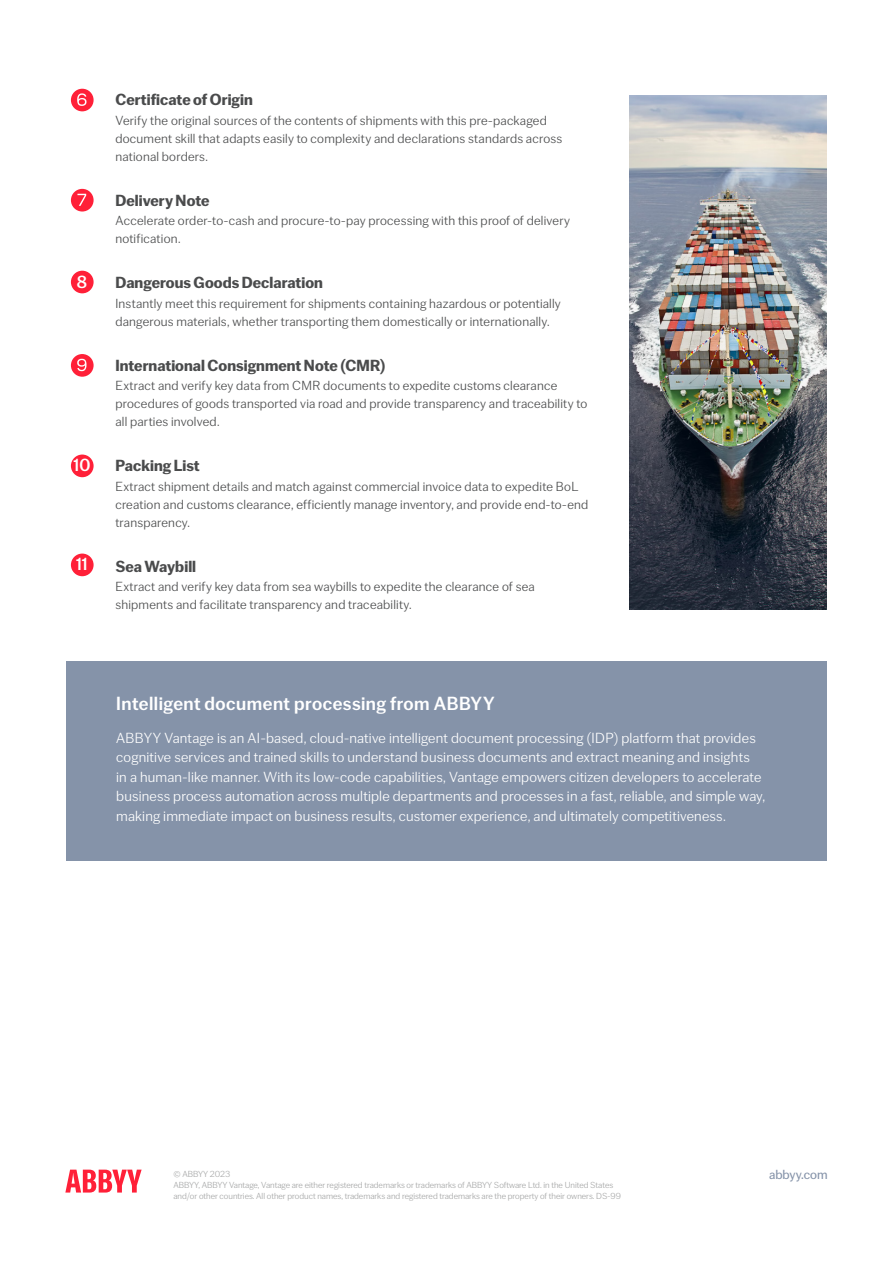
<style>
.page{position:relative;width:893px;height:1263px;background:#fff}
.page>*{position:absolute;margin:0;border:0;box-sizing:border-box;transform-origin:0 0}
.Text_11_15{font:500 19.5px "Co Fo Gothic";letter-spacing:.025em;color:#fff}
.WP_Title{font:500 18px "Co Fo Gothic";color:#fff}
.Text_11_15-2{font:700 16.5px "Co Fo Gothic";letter-spacing:.005em;color:#4a4b4c}
.Text_11_15-3{font:300 15px/19.5px "Co Fo Gothic";letter-spacing:.015em;color:#fff}
.Text_11_15-4{font:300 13.5px/18px "Co Fo Gothic";letter-spacing:.015em;color:#4a4b4c}
.text_2{font:13.5px "Co Fo Gothic";color:#8593a9}
.text_3{font:300 9px/10.8px "Co Fo Gothic";color:#a4a5a5}
</style>
<div class="page">
<img style="left:629px;top:95px;width:198px;height:514px">
<div style="left:71px;top:89px;width:23px;height:22px;background:#ff2038;border-radius:50%"></div>
<svg style="left:77px;top:93px;width:10px;height:13px"></svg>
<div style="left:71px;top:354px;width:23px;height:23px;background:#ff2038;border-radius:50%"></div>
<svg style="left:77px;top:359px;width:10px;height:12px"></svg>
<div style="left:71px;top:271px;width:23px;height:22px;background:#ff2038;border-radius:50%"></div>
<div style="left:71px;top:455px;width:23px;height:22px;background:#ff2038;border-radius:50%"></div>
<div style="left:71px;top:554px;width:23px;height:22px;background:#ff2038;border-radius:50%"></div>
<div style="left:71px;top:189px;width:23px;height:23px;background:#ff2038;border-radius:50%"></div>
<svg style="left:77px;top:194px;width:9px;height:12px"></svg>
<svg style="left:65px;top:1169px;width:77px;height:23px"></svg>
<div style="left:66px;top:661px;width:760px;height:199px;background:#8593a9"></div>
<p class="WP_Title" style="left:77px;top:271px;width:12px">8</p>
<p class="WP_Title" style="left:74px;top:454px;width:18px">10</p>
<p class="WP_Title" style="left:76px;top:553px;width:13px">11</p>
<p class="Text_11_15-2" style="left:115px;top:89px;width:139px">Certificate of Origin</p>
<p class="Text_11_15-4" style="left:115px;top:111px;width:448px">Verify the original sources of the contents of shipments with this pre-packaged document skill that adapts easily to complexity and declarations standards across national borders.</p>
<p class="Text_11_15-2" style="left:115px;top:190px;width:96px">Delivery Note</p>
<p class="Text_11_15-4" style="left:115px;top:211px;width:456px">Accelerate order-to-cash and procure-to-pay processing with this proof of delivery notification.</p>
<p class="Text_11_15-2" style="left:115px;top:272px;width:209px">Dangerous Goods Declaration</p>
<p class="Text_11_15-4" style="left:115px;top:294px;width:447px">Instantly meet this requirement for shipments containing hazardous or potentially dangerous materials, whether transporting them domestically or internationally.</p>
<p class="Text_11_15-2" style="left:115px;top:355px;width:271px">International Consignment Note (CMR)</p>
<p class="Text_11_15-4" style="left:115px;top:376px;width:474px">Extract and verify key data from CMR documents to expedite customs clearance procedures of goods transported via road and provide transparency and traceability to all parties involved.</p>
<p class="Text_11_15-2" style="left:115px;top:455px;width:86px">Packing List</p>
<p class="Text_11_15-4" style="left:115px;top:477px;width:474px">Extract shipment details and match against commercial invoice data to expedite BoL creation and customs clearance, efficiently manage inventory, and provide end-to-end transparency.</p>
<p class="Text_11_15-2" style="left:115px;top:556px;width:82px">Sea Waybill</p>
<p class="Text_11_15-4" style="left:115px;top:577px;width:421px">Extract and verify key data from sea waybills to expedite the clearance of sea shipments and facilitate transparency and traceability.</p>
<p class="Text_11_15" style="left:116px;top:691px;width:380px">Intelligent document processing from ABBYY</p>
<p class="Text_11_15-3" style="left:116px;top:728px;width:650px">ABBYY Vantage is an AI-based, cloud-native intelligent document processing (IDP) platform that provides cognitive services and trained skills to understand business documents and extract meaning and insights<br>in a human-like manner. With its low-code capabilities, Vantage empowers citizen developers to accelerate business process automation across multiple departments and processes in a fast, reliable, and simple way, making immediate impact on business results, customer experience, and ultimately competitiveness.</p>
<p class="text_3" style="left:173px;top:1169px;width:58px">© ABBYY 2023</p>
<p class="text_3" style="left:173px;top:1180px;width:449px">ABBYY, ABBYY Vantage, Vantage are either registered trademarks or trademarks of ABBYY Software Ltd. in the United States and/or other countries. All other product names, trademarks and registered trademarks are the property of their owners. DS-99</p>
<p class="text_2" style="left:769px;top:1167px;width:60px">abbyy.com</p>
</div>
